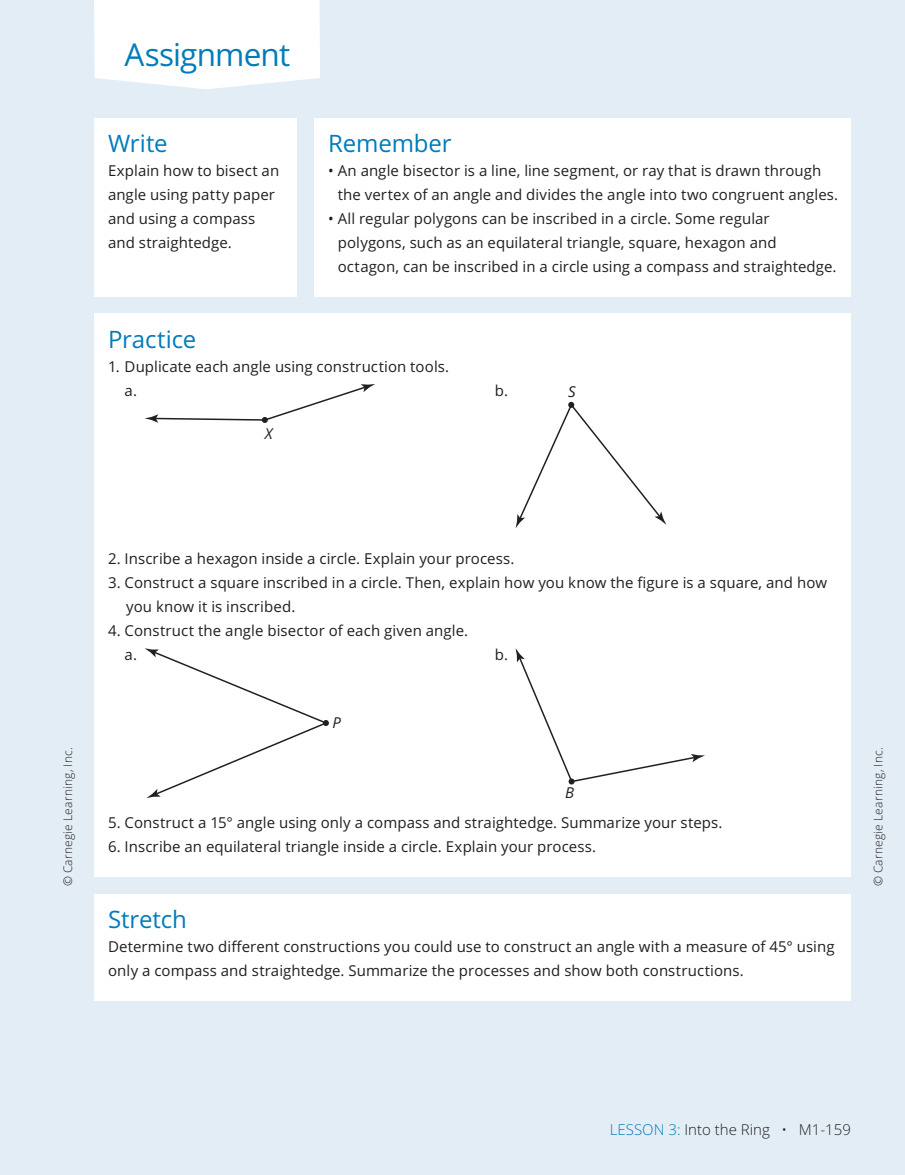
<style>
.page{position:relative;width:905px;height:1175px;background:#fff}
.page>*{position:absolute;margin:0;border:0;box-sizing:border-box;transform-origin:0 0}
.t1{font:31.5px "Open Sans";letter-spacing:-.025em;color:#007cbb}
.t2{font:24px "Open Sans";letter-spacing:-.005em;color:#007cbb}
.t3{font:15px/24px "Open Sans";letter-spacing:.005em;color:#231f20}
.t4{font:300 15px "Open Sans";color:#231f20}
.t5{font:italic 15px "Open Sans";color:#231f20}
.t6{font:300 12px "Open Sans";letter-spacing:.015em;color:#231f20}
.s1{color:#007cbb}
</style>
<div class="page">
<div style="left:0;top:0;width:904px;height:1174px;background:#e3edf6"></div>
<div style="left:94px;top:0;width:226px;height:89px;background:#fff"></div>
<div style="left:95px;top:313px;width:756px;height:564px;background:#fff"></div>
<div style="left:95px;top:893px;width:756px;height:107px;background:#fff"></div>
<svg style="left:145px;top:384px;width:230px;height:39px"></svg>
<svg style="left:515px;top:402px;width:151px;height:126px"></svg>
<svg style="left:145px;top:648px;width:184px;height:150px"></svg>
<svg style="left:515px;top:648px;width:190px;height:136px"></svg>
<div style="left:94px;top:118px;width:203px;height:179px;background:#fff"></div>
<div style="left:315px;top:118px;width:535px;height:179px;background:#fff"></div>
<h1 class="t1" style="left:124px;top:42px;width:167px">Assignment</h1>
<h2 class="t2" style="left:108px;top:134px;width:61px">Write</h2>
<p class="t3" style="left:108px;top:160px;width:173px">Explain how to bisect an angle using patty paper and using a compass and straightedge.</p>
<h2 class="t2" style="left:328px;top:134px;width:125px">Remember</h2>
<p class="t3" style="left:338px;top:160px;width:502px;text-indent:-10px">• An angle bisector is a line, line segment, or ray that is drawn through the vertex of an angle and divides the angle into two congruent angles.</p>
<p class="t3" style="left:338px;top:208px;width:500px;text-indent:-10px">• All regular polygons can be inscribed in a circle. Some regular polygons, such as an equilateral triangle, square, hexagon and octagon, can be inscribed in a circle using a compass and straightedge.</p>
<h2 class="t2" style="left:108px;top:329px;width:90px">Practice</h2>
<p class="t3" style="left:125px;top:355px;width:326px;text-indent:-17px">1. Duplicate each angle using construction tools. a.</p>
<p class="t5" style="left:265px;top:425px;width:9px">X</p>
<p class="t3" style="left:495px;top:379px;width:15px">b.</p>
<p class="t5" style="left:568px;top:383px;width:9px">S</p>
<p class="t6" style="left:63px;top:886px;width:141px;rotate:-90deg">© Carnegie Learning, Inc.</p>
<p class="t3" style="left:108px;top:547px;width:408px">2. Inscribe a hexagon inside a circle. Explain your process.</p>
<p class="t3" style="left:126px;top:571px;width:702px;text-indent:-18px">3. Construct a square inscribed in a circle. Then, explain how you know the figure is a square, and how you know it is inscribed.</p>
<p class="t3" style="left:125px;top:619px;width:345px;text-indent:-17px">4. Construct the angle bisector of each given angle. a.</p>
<p class="t3" style="left:495px;top:643px;width:15px">b.</p>
<p class="t5" style="left:332px;top:714px;width:10px">P</p>
<p class="t5" style="left:565px;top:784px;width:10px">B</p>
<p class="t3" style="left:108px;top:811px;width:616px">5. Construct a 15° angle using only a compass and straightedge. Summarize your steps.</p>
<p class="t3" style="left:108px;top:835px;width:489px">6. Inscribe an equilateral triangle inside a circle. Explain your process.</p>
<h2 class="t2" style="left:108px;top:909px;width:80px">Stretch</h2>
<p class="t3" style="left:108px;top:936px;width:728px">Determine two different constructions you could use to construct an angle with a measure of 45° using only a compass and straightedge. Summarize the processes and show both constructions.</p>
<p class="t6" style="left:873px;top:886px;width:141px;rotate:-90deg">© Carnegie Learning, Inc.</p>
<p class="t4" style="left:610px;top:1123px;width:242px"><span class="s1">LESSON 3:</span> Into the Ring • M1-159</p>
</div>
